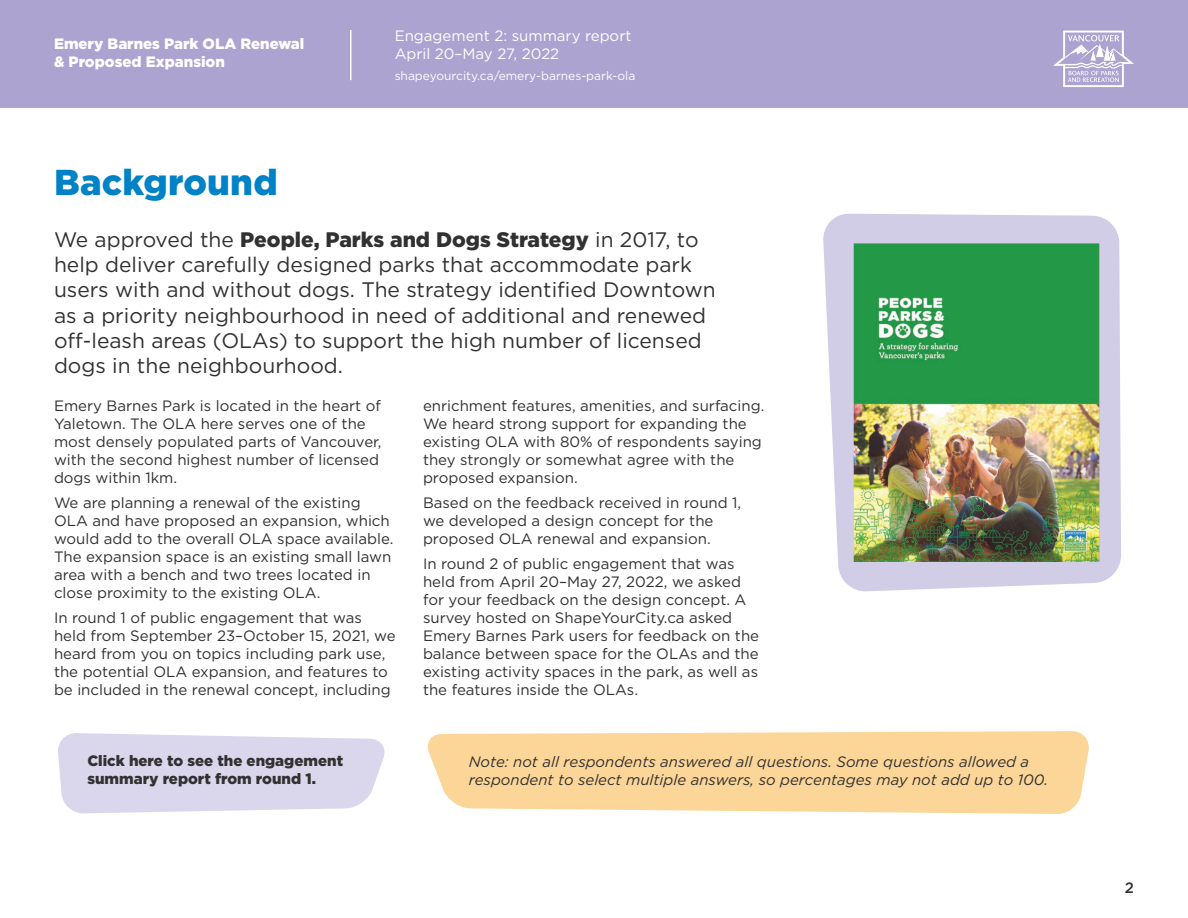
<style>
.page{position:relative;width:1188px;height:918px;background:#fff}
.page>*{position:absolute;margin:0;border:0;box-sizing:border-box;transform-origin:0 0}
.VPB_H1{font:900 36px "Gotham";letter-spacing:.005em;color:#0082c7}
.VPB_Lead-in{font:21px/25.2px "Gotham";color:#323031}
.VPB_Body{font:15px/18px "Gotham";color:#323031}
.t1{font:italic 15px/18px "Gotham";color:#323031}
.t2{font:900 15px/18px "Gotham";color:#323031}
.t3{font:900 15px/18px "Gotham";color:#fff}
.t4{font:15px/18px "Gotham";color:#fff}
.t5{font:500 15px "Gotham";color:#323031}
.t6{font:12px "Gotham";color:#fff}
.s1{font-weight:900}
</style>
<div class="page">
<div style="left:0;top:0;width:1188px;height:108px;background:#aca3d0"></div>
<svg style="left:1053px;top:31px;width:81px;height:56px"></svg>
<hr style="left:350px;top:30px;width:1px;height:50px;background:#fff">
<svg style="left:823px;top:214px;width:298px;height:378px;fill:#d2cde7"></svg>
<svg style="left:58px;top:733px;width:327px;height:81px;background:#dedaed"></svg>
<img style="left:853px;top:244px;width:247px;height:317px">
<svg style="left:427px;top:731px;width:662px;height:83px;background:#fbd99f"></svg>
<p class="t3" style="left:54px;top:34px;width:252px">Emery Barnes Park OLA Renewal &amp; Proposed Expansion</p>
<p class="t4" style="left:395px;top:26px;width:238px">Engagement 2: summary report<br>April 20–May 27, 2022</p>
<p class="t6" style="left:395px;top:69px;width:242px">shapeyourcity.ca/emery-barnes-park-ola</p>
<p class="VPB_H1" style="left:54px;top:161px;width:225px">Background</p>
<p class="VPB_Lead-in" style="left:54px;top:227px;width:663px">We approved the <span class="s1">People, Parks and Dogs Strategy</span> in 2017, to help deliver carefully designed parks that accommodate park users with and without dogs. The strategy identified Downtown as a priority neighbourhood in need of additional and renewed off-leash areas (OLAs) to support the high number of licensed dogs in the neighbourhood.</p>
<p class="VPB_Body" style="left:54px;top:397px;width:329px">Emery Barnes Park is located in the heart of Yaletown. The OLA here serves one of the most densely populated parts of Vancouver, with the second highest number of licensed dogs within 1km.</p>
<p class="VPB_Body" style="left:54px;top:493px;width:341px">We are planning a renewal of the existing OLA and have proposed an expansion, which would add to the overall OLA space available.<br>The expansion space is an existing small lawn area with a bench and two trees located in close proximity to the existing OLA.</p>
<p class="VPB_Body" style="left:54px;top:608px;width:343px">In round 1 of public engagement that was held from September 23–October 15, 2021, we heard from you on topics including park use, the potential OLA expansion, and features to be included in the renewal concept, including</p>
<p class="VPB_Body" style="left:423px;top:397px;width:343px">enrichment features, amenities, and surfacing.<br>We heard strong support for expanding the existing OLA with 80% of respondents saying they strongly or somewhat agree with the proposed expansion.</p>
<p class="VPB_Body" style="left:423px;top:493px;width:320px">Based on the feedback received in round 1, we developed a design concept for the proposed OLA renewal and expansion.</p>
<p class="VPB_Body" style="left:423px;top:554px;width:338px">In round 2 of public engagement that was held from April 20–May 27, 2022, we asked for your feedback on the design concept. A survey hosted on ShapeYourCity.ca asked Emery Barnes Park users for feedback on the balance between space for the OLAs and the existing activity spaces in the park, as well as the features inside the OLAs.</p>
<p class="t2" style="left:87px;top:751px;width:257px">Click here to see the engagement summary report from round 1.</p>
<p class="t1" style="left:469px;top:753px;width:581px">Note: not all respondents answered all questions. Some questions allowed a respondent to select multiple answers, so percentages may not add up to 100.</p>
<p class="t5" style="left:1125px;top:878px;width:11px">2</p>
</div>
